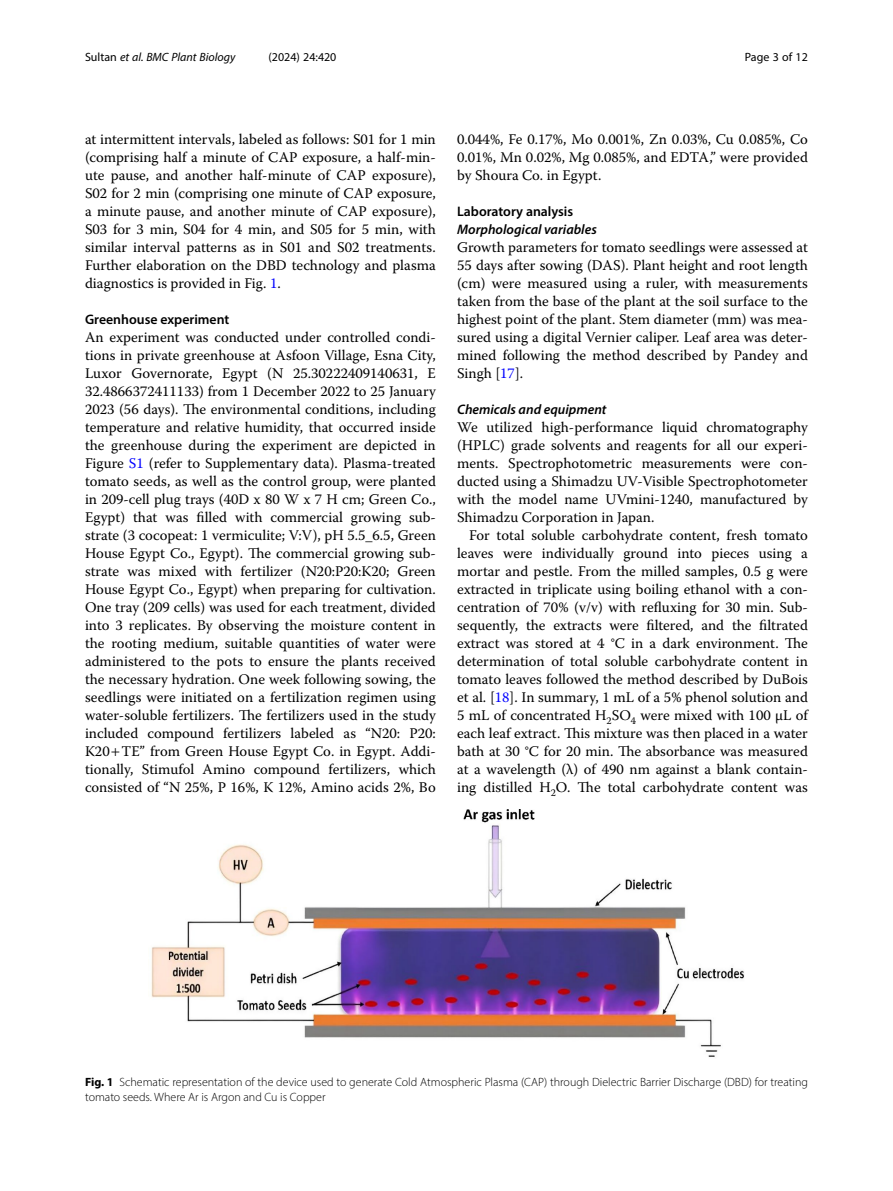
<style>
.page{position:relative;width:893px;height:1191px;background:#fff}
.page>*{position:absolute;margin:0;border:0;box-sizing:border-box;transform-origin:0 0}
.Body_Text{font:14.7px/18px "Warnock Pro";color:#000;text-align:justify}
.Body_Text_Indent{font:14.7px/18px "Warnock Pro";color:#000;text-align:justify}
.Head_2{font:600 13.8px "Myriad Pro";color:#000}
.Head_3_after_2{font:italic 600 13.8px "Myriad Pro";color:#000}
.Head_3{font:italic 600 13.8px "Myriad Pro";color:#000}
.Figure_Caption{font:300 12px/15px "Myriad Pro";color:#000}
.t1{font:italic 12px "Myriad Pro";color:#000}
.t2{font:12px "Myriad Pro";color:#000}
.s1{font-style:normal}
.s2{color:#00f}
.s3{font-weight:700}
</style>
<div class="page">
<img style="left:151px;top:809px;width:593px;height:248px">
<p class="t1" style="left:85px;top:50px;width:152px"><span class="s1">Sultan</span> et al. BMC Plant Biology</p>
<p class="t2" style="left:268px;top:50px;width:70px">(2024) 24:420</p>
<p class="t2" style="left:745px;top:50px;width:65px">Page 3 of 12</p>
<p class="Body_Text" style="left:85px;top:130px;width:352px">at intermittent intervals, labeled as follows: S01 for 1 min (comprising half a minute of CAP exposure, a half-min&shy;ute pause, and another half-minute of CAP exposure), S02 for 2 min (comprising one minute of CAP exposure, a minute pause, and another minute of CAP exposure), S03 for 3 min, S04 for 4 min, and S05 for 5 min, with similar interval patterns as in S01 and S02 treatments.<br>Further elaboration on the DBD technology and plasma diagnostics is provided in Fig. <span class="s2">1</span>.</p>
<p class="Head_2" style="left:85px;top:311px;width:146px">Greenhouse experiment</p>
<p class="Body_Text" style="left:85px;top:328px;width:352px">An experiment was conducted under controlled condi&shy;tions in private greenhouse at Asfoon Village, Esna City, Luxor Governorate, Egypt (N 25.30222409140631, E 32.4866372411133) from 1 December 2022 to 25 January 2023 (56 days). The environmental conditions, including temperature and relative humidity, that occurred inside the greenhouse during the experiment are depicted in Figure <span class="s2">S1</span> (refer to Supplementary data). Plasma-treated tomato seeds, as well as the control group, were planted in 209-cell plug trays (40D x 80 W x 7 H cm; Green Co., Egypt) that was filled with commercial growing sub&shy;strate (3 cocopeat: 1 vermiculite; V:V), pH 5.5_6.5, Green House Egypt Co., Egypt). The commercial growing sub&shy;strate was mixed with fertilizer (N20:P20:K20; Green House Egypt Co., Egypt) when preparing for cultivation.<br>One tray (209 cells) was used for each treatment, divided into 3 replicates. By observing the moisture content in the rooting medium, suitable quantities of water were administered to the pots to ensure the plants received the necessary hydration. One week following sowing, the seedlings were initiated on a fertilization regimen using water-soluble fertilizers. The fertilizers used in the study included compound fertilizers labeled as “N20: P20:<br>K20 TE” from Green House Egypt Co. in Egypt. Addi&shy;tionally, Stimufol Amino compound fertilizers, which consisted of “N 25%, P 16%, K 12%, Amino acids 2%, Bo</p>
<p class="Body_Text" style="left:457px;top:130px;width:352px">0.044%, Fe 0.17%, Mo 0.001%, Zn 0.03%, Cu 0.085%, Co 0.01%, Mn 0.02%, Mg 0.085%, and EDTA,” were provided by Shoura Co. in Egypt.</p>
<p class="Head_2" style="left:457px;top:203px;width:118px">Laboratory analysis</p>
<p class="Head_3_after_2" style="left:457px;top:221px;width:141px">Morphological variables</p>
<p class="Body_Text" style="left:457px;top:238px;width:352px">Growth parameters for tomato seedlings were assessed at 55 days after sowing (DAS). Plant height and root length (cm) were measured using a ruler, with measurements taken from the base of the plant at the soil surface to the highest point of the plant. Stem diameter (mm) was mea&shy;sured using a digital Vernier caliper. Leaf area was deter&shy;mined following the method described by Pandey and Singh [<span class="s2">17</span>].</p>
<p class="Head_3" style="left:457px;top:401px;width:151px">Chemicals and equipment</p>
<p class="Body_Text" style="left:457px;top:418px;width:352px">We utilized high-performance liquid chromatography (HPLC) grade solvents and reagents for all our experi&shy;ments. Spectrophotometric measurements were con&shy;ducted using a Shimadzu UV-Visible Spectrophotometer with the model name UVmini-1240, manufactured by Shimadzu Corporation in Japan.</p>
<p class="Body_Text_Indent" style="left:457px;top:526px;width:352px;text-indent:12px">For total soluble carbohydrate content, fresh tomato leaves were individually ground into pieces using a mortar and pestle. From the milled samples, 0.5 g were extracted in triplicate using boiling ethanol with a con&shy;centration of 70% (v/v) with refluxing for 30 min. Sub&shy;sequently, the extracts were filtered, and the filtrated extract was stored at 4 °C in a dark environment. The determination of total soluble carbohydrate content in tomato leaves followed the method described by DuBois et al. [<span class="s2">18</span>]. In summary, 1 mL of a 5% phenol solution and 5 mL of concentrated H<sub>2</sub>SO<sub>4</sub> were mixed with 100 µL of each leaf extract. This mixture was then placed in a water bath at 30 °C for 20 min. The absorbance was measured at a wavelength (λ) of 490 nm against a blank contain&shy;ing distilled H<sub>2</sub>O. The total carbohydrate content was</p>
<p class="Figure_Caption" style="left:85px;top:1074px;width:724px"><span class="s3">Fig. 1</span> Schematic representation of the device used to generate Cold Atmospheric Plasma (CAP) through Dielectric Barrier Discharge (DBD) for treating tomato seeds. Where Ar is Argon and Cu is Copper</p>
</div>
